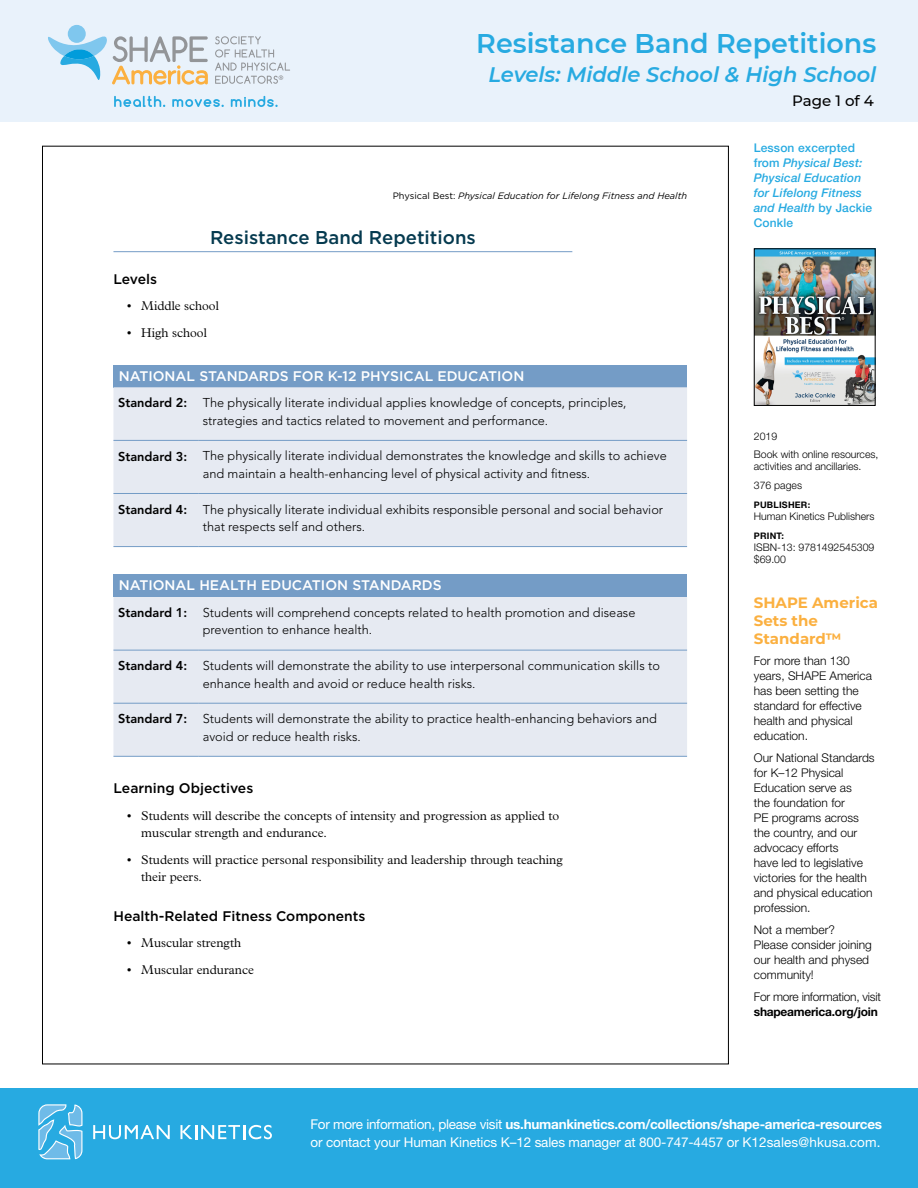
<style>
.page{position:relative;width:918px;height:1188px;background:#fff}
.page>*{position:absolute;margin:0;border:0;box-sizing:border-box;transform-origin:0 0}
.t1{font:600 27px "Montserrat";color:#27aae1}
.t2{font:italic 600 21px "Montserrat";color:#27aae1}
.t3{font:500 18.6px "Gotham";color:#053a4f}
.t4{font:700 15px/18px "Montserrat";color:#fbb040}
.t5{font:500 15px "Montserrat";color:#000}
.t6{font:500 13.95px "Gotham";color:#fff}
.t7{font:500 13.95px "Gotham";color:#000}
.t8{font:13.5px/18px "Helvetica Neue";letter-spacing:-.01em;color:#fff}
.t9{font:300 12.75px/17.4px "Avenir LT Std";color:#000}
.t10{font:300 12.75px/17.4px "Plantin";color:#000}
.t11{font:300 12px/15px "Helvetica Neue";color:#000}
.t12{font:italic 500 12px/15px "Helvetica Neue";letter-spacing:.01em;color:#27aae1}
.t13{font:300 12px "Helvetica Neue";letter-spacing:-.02em;color:#000}
.t14{font:700 12px "Helvetica Neue";letter-spacing:-.02em;color:#000}
.t15{font:300 10.5px/18.8px "Helvetica Neue";color:#000}
.t16{font:italic 9.3px "Gotham";color:#000}
.t17{font:700 9px "Helvetica Neue";letter-spacing:.025em;color:#000}
.s1{font-style:normal}
.s2{font-family:"Avenir";font-weight:800}
.s3{font-weight:700}
</style>
<div class="page">
<div style="left:0;top:1089px;width:918px;height:99px;background:#27aae1"></div>
<svg style="left:38px;top:1104px;width:45px;height:55px"></svg>
<svg style="left:93px;top:1125px;width:77px;height:14px"></svg>
<svg style="left:180px;top:1125px;width:92px;height:14px"></svg>
<div style="left:0;top:0;width:918px;height:122px;background:#e9f2fb"></div>
<svg style="left:114px;top:96px;width:51px;height:11px"></svg>
<svg style="left:172px;top:99px;width:52px;height:8px"></svg>
<svg style="left:231px;top:96px;width:47px;height:11px"></svg>
<svg style="left:215px;top:36px;width:75px;height:48px"></svg>
<svg style="left:48px;top:35px;width:160px;height:50px"></svg>
<div style="left:68px;top:25px;width:18px;height:18px;background:#7fc7ee;border-radius:50%"></div>
<hr style="left:113px;top:251px;width:459px;height:1px;background:#749cc6">
<div style="left:113px;top:365px;width:574px;height:22px;background:#749cc6"></div>
<div style="left:113px;top:387px;width:574px;height:159px;background:#e6eaf2"></div>
<hr style="left:113px;top:440px;width:85px;height:1px;background:#749cc6">
<hr style="left:198px;top:440px;width:489px;height:1px;background:#749cc6">
<hr style="left:113px;top:493px;width:85px;height:1px;background:#749cc6">
<hr style="left:198px;top:493px;width:489px;height:1px;background:#749cc6">
<hr style="left:113px;top:546px;width:85px;height:1px;background:#749cc6">
<hr style="left:198px;top:546px;width:489px;height:1px;background:#749cc6">
<div style="left:113px;top:575px;width:574px;height:22px;background:#749cc6"></div>
<div style="left:113px;top:597px;width:574px;height:159px;background:#e6eaf2"></div>
<hr style="left:113px;top:650px;width:85px;height:1px;background:#749cc6">
<hr style="left:198px;top:650px;width:489px;height:1px;background:#749cc6">
<hr style="left:113px;top:703px;width:85px;height:1px;background:#749cc6">
<hr style="left:198px;top:703px;width:489px;height:1px;background:#749cc6">
<hr style="left:113px;top:756px;width:85px;height:1px;background:#749cc6">
<hr style="left:198px;top:756px;width:489px;height:1px;background:#749cc6">
<img style="left:756px;top:250px;width:118px;height:154px">
<div style="left:754px;top:248px;width:122px;height:158px;border:1px solid #000"></div>
<h1 class="t1" style="left:476px;top:24px;width:402px">Resistance Band Repetitions</h1>
<h2 class="t2" style="left:488px;top:59px;width:389px">Levels: Middle School &amp; High School</h2>
<p class="t5" style="left:792px;top:90px;width:83px">Page 1 of 4</p>
<p class="t16" style="left:393px;top:190px;width:296px"><span class="s1">Physical Best:</span> Physical Education for Lifelong Fitness and Health</p>
<h3 class="t3" style="left:210px;top:227px;width:267px">Resistance Band Repetitions</h3>
<p class="t7" style="left:113px;top:270px;width:45px">Levels</p>
<p class="t10" style="left:127px;top:298px;width:93px">• Middle school</p>
<p class="t10" style="left:127px;top:324px;width:81px">• High school</p>
<p class="t6" style="left:119px;top:367px;width:407px">NATIONAL STANDARDS FOR K-12 PHYSICAL EDUCATION</p>
<p class="t9" style="left:118px;top:394px;width:510px;text-align:center"><span class="s2">Standard 2:</span> The physically literate individual applies knowledge of concepts, principles, strategies and tactics related to movement and performance.</p>
<p class="t9" style="left:203px;top:447px;width:465px;text-indent:-85px"><span class="s2">Standard 3:</span> The physically literate individual demonstrates the knowledge and skills to achieve and maintain a health-enhancing level of physical activity and fitness.</p>
<p class="t9" style="left:203px;top:501px;width:462px;text-indent:-85px"><span class="s2">Standard 4:</span> The physically literate individual exhibits responsible personal and social behavior that respects self and others.</p>
<p class="t6" style="left:119px;top:577px;width:324px">NATIONAL HEALTH EDUCATION STANDARDS</p>
<p class="t9" style="left:203px;top:604px;width:434px;text-indent:-85px"><span class="s2">Standard 1:</span> Students will comprehend concepts related to health promotion and disease prevention to enhance health.</p>
<p class="t9" style="left:203px;top:657px;width:459px;text-indent:-85px"><span class="s2">Standard 4:</span> Students will demonstrate the ability to use interpersonal communication skills to enhance health and avoid or reduce health risks.</p>
<p class="t9" style="left:203px;top:710px;width:456px;text-indent:-85px"><span class="s2">Standard 7:</span> Students will demonstrate the ability to practice health-enhancing behaviors and avoid or reduce health risks.</p>
<p class="t7" style="left:113px;top:780px;width:141px">Learning Objectives</p>
<p class="t10" style="left:141px;top:807px;width:420px;text-indent:-14px">• Students will describe the concepts of intensity and progression as applied to muscular strength and endurance.</p>
<p class="t10" style="left:141px;top:851px;width:423px;text-indent:-14px">• Students will practice personal responsibility and leadership through teaching their peers.</p>
<p class="t7" style="left:113px;top:907px;width:253px">Health-Related Fitness Components</p>
<p class="t10" style="left:127px;top:934px;width:115px">• Muscular strength</p>
<p class="t10" style="left:127px;top:961px;width:128px">• Muscular endurance</p>
<p class="t12" style="left:754px;top:140px;width:120px"><span class="s1">Lesson excerpted from</span> Physical Best:<br>Physical Education for Lifelong Fitness and Health <span class="s1">by Jackie<br>Conkle</span></p>
<p class="t15" style="left:754px;top:426px;width:126px">2019<br>Book with online resources,</p>
<p class="t15" style="left:754px;top:457px;width:109px">activities and ancillaries.<br>376 pages</p>
<p class="t17" style="left:754px;top:499px;width:58px">PUBLISHER:</p>
<p class="t15" style="left:754px;top:507px;width:122px">Human Kinetics Publishers</p>
<p class="t17" style="left:754px;top:530px;width:32px">PRINT:</p>
<p class="t15" style="left:754px;top:541px;width:122px;line-height:12px">ISBN-13: 9781492545309 $69.00</p>
<p class="t4" style="left:754px;top:593px;width:126px">SHAPE America<br>Sets the<br>Standard™</p>
<p class="t11" style="left:754px;top:653px;width:120px">For more than 130 years, SHAPE America has been setting the standard for effective health and physical education.</p>
<p class="t11" style="left:754px;top:750px;width:122px">Our National Standards for K–12 Physical<br>Education serve as<br>the foundation for<br>PE programs across the country, and our advocacy efforts<br>have led to legislative victories for the health and physical education profession.</p>
<p class="t11" style="left:754px;top:922px;width:120px">Not a member?<br>Please consider joining our health and physed community!</p>
<p class="t13" style="left:754px;top:989px;width:129px">For more information, visit</p>
<p class="t14" style="left:754px;top:1004px;width:126px">shapeamerica.org/join</p>
<p class="t8" style="left:310px;top:1115px;width:573px">For more information, please visit <span class="s3">us.humankinetics.com/collections/shape-america-resources </span>or contact your Human Kinetics K–12 sales manager at 800-747-4457 or K12sales@hkusa.com.</p>
</div>
